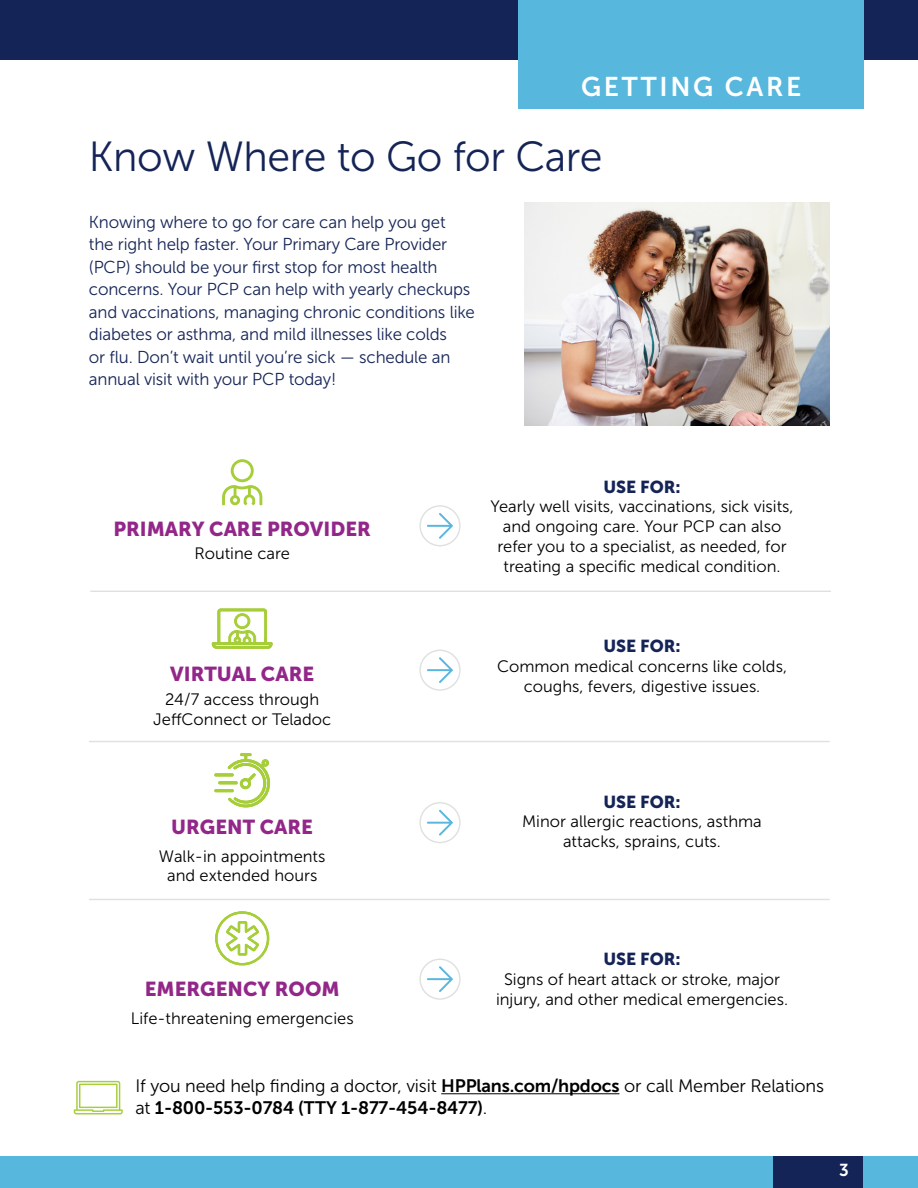
<style>
.page{position:relative;width:918px;height:1188px;background:#fff}
.page>*{position:absolute;margin:0;border:0;box-sizing:border-box;transform-origin:0 0}
.Content_-_Header-H2{font:42px "Museo Sans 300";letter-spacing:-.01em;color:#152456}
.Content_-_Section_Headers-H1{font:27px "Museo Sans 700";letter-spacing:.1em;color:#fff}
.Body_P{font:20.1px "Museo Sans 900";color:#932789}
.t1{font:18px/21.6px "Museo Sans 300";letter-spacing:-.01em;color:#000}
.Content_-_Body-P{font:17.25px/22.5px "Museo Sans 300";letter-spacing:-.01em;color:#152456}
.Body_P-2{font:17.25px "Museo Sans 900";color:#152456}
.t2{font:17.25px "Museo Sans 700";color:#fff}
.Body_P-3{font:16.5px/19.8px "Museo Sans 300";color:#000;text-align:center}
.s1{font-family:"Museo Sans 700"}
</style>
<div class="page">
<div style="left:0;top:0;width:918px;height:60px;background:#152456"></div>
<div style="left:518px;top:0;width:346px;height:109px;background:#58b7dd"></div>
<hr style="left:441px;top:1093px;width:178px;height:1px;background:#000">
<img style="left:524px;top:202px;width:306px;height:223px">
<svg style="left:74px;top:1081px;width:49px;height:33px"></svg>
<hr style="left:90px;top:591px;width:741px;height:1px;background:#dfe1df">
<svg style="left:215px;top:753px;width:55px;height:55px"></svg>
<svg style="left:215px;top:911px;width:55px;height:55px"></svg>
<svg style="left:212px;top:609px;width:61px;height:40px"></svg>
<svg style="left:420px;top:650px;width:40px;height:40px"></svg>
<div style="left:419px;top:650px;width:42px;height:41px;border:1px solid #dfe1df;border-radius:50%"></div>
<svg style="left:427px;top:657px;width:26px;height:26px"></svg>
<hr style="left:89px;top:741px;width:741px;height:1px;background:#dfe1df">
<hr style="left:89px;top:899px;width:741px;height:1px;background:#dfe1df">
<svg style="left:420px;top:803px;width:40px;height:40px"></svg>
<div style="left:419px;top:802px;width:42px;height:41px;border:1px solid #dfe1df;border-radius:50%"></div>
<svg style="left:427px;top:810px;width:26px;height:26px"></svg>
<svg style="left:420px;top:959px;width:40px;height:40px"></svg>
<div style="left:419px;top:959px;width:42px;height:41px;border:1px solid #dfe1df;border-radius:50%"></div>
<svg style="left:427px;top:966px;width:26px;height:26px"></svg>
<svg style="left:222px;top:459px;width:40px;height:46px"></svg>
<svg style="left:420px;top:506px;width:40px;height:40px"></svg>
<div style="left:419px;top:505px;width:42px;height:41px;border:1px solid #dfe1df;border-radius:50%"></div>
<svg style="left:427px;top:513px;width:26px;height:26px"></svg>
<div style="left:0;top:1156px;width:918px;height:32px;background:#58b7dd"></div>
<div style="left:773px;top:1156px;width:89px;height:32px;background:#152456"></div>
<h1 class="Content_-_Section_Headers-H1" style="left:581px;top:72px;width:222px">GETTING CARE</h1>
<h2 class="Content_-_Header-H2" style="left:89px;top:134px;width:515px">Know Where to Go for Care</h2>
<p class="Content_-_Body-P" style="left:89px;top:211px;width:387px">Knowing where to go for care can help you get<br>the right help faster. Your Primary Care Provider (PCP) should be your first stop for most health concerns. Your PCP can help with yearly checkups and vaccinations, managing chronic conditions like diabetes or asthma, and mild illnesses like colds<br>or flu. Don’t wait until you’re sick — schedule an annual visit with your PCP today!</p>
<p class="Body_P" style="left:113px;top:517px;width:259px">PRIMARY CARE PROVIDER</p>
<p class="Body_P-3" style="left:194px;top:544px;width:97px">Routine care</p>
<p class="Body_P" style="left:170px;top:662px;width:146px">VIRTUAL CARE</p>
<p class="Body_P-3" style="left:153px;top:690px;width:180px">24/7 access through<br>JeffConnect or Teladoc</p>
<p class="Body_P" style="left:171px;top:816px;width:143px">URGENT CARE</p>
<p class="Body_P-3" style="left:159px;top:846px;width:168px">Walk-in appointments and extended hours</p>
<p class="Body_P-2" style="left:603px;top:477px;width:79px">USE FOR:</p>
<p class="Body_P-3" style="left:491px;top:497px;width:305px">Yearly well visits, vaccinations, sick visits, and ongoing care. Your PCP can also refer you to a specialist, as needed, for treating a specific medical condition.</p>
<p class="Body_P-2" style="left:603px;top:637px;width:79px">USE FOR:</p>
<p class="Body_P-3" style="left:497px;top:657px;width:291px">Common medical concerns like colds, coughs, fevers, digestive issues.</p>
<p class="Body_P-2" style="left:603px;top:792px;width:79px">USE FOR:</p>
<p class="Body_P-3" style="left:522px;top:812px;width:241px">Minor allergic reactions, asthma attacks, sprains, cuts.</p>
<p class="Body_P" style="left:145px;top:977px;width:196px">EMERGENCY ROOM</p>
<p class="Body_P-3" style="left:131px;top:1008px;width:224px">Life-threatening emergencies</p>
<p class="Body_P-2" style="left:603px;top:950px;width:79px">USE FOR:</p>
<p class="Body_P-3" style="left:496px;top:970px;width:294px">Signs of heart attack or stroke, major injury, and other medical emergencies.</p>
<p class="t1" style="left:135px;top:1075px;width:690px">If you need help finding a doctor, visit <span class="s1">HPPlans.com/hpdocs</span> or call Member Relations at <span class="s1">1-800-553-0784 (TTY 1-877-454-8477)</span>.</p>
<p class="t2" style="left:839px;top:1161px;width:11px">3</p>
</div>
